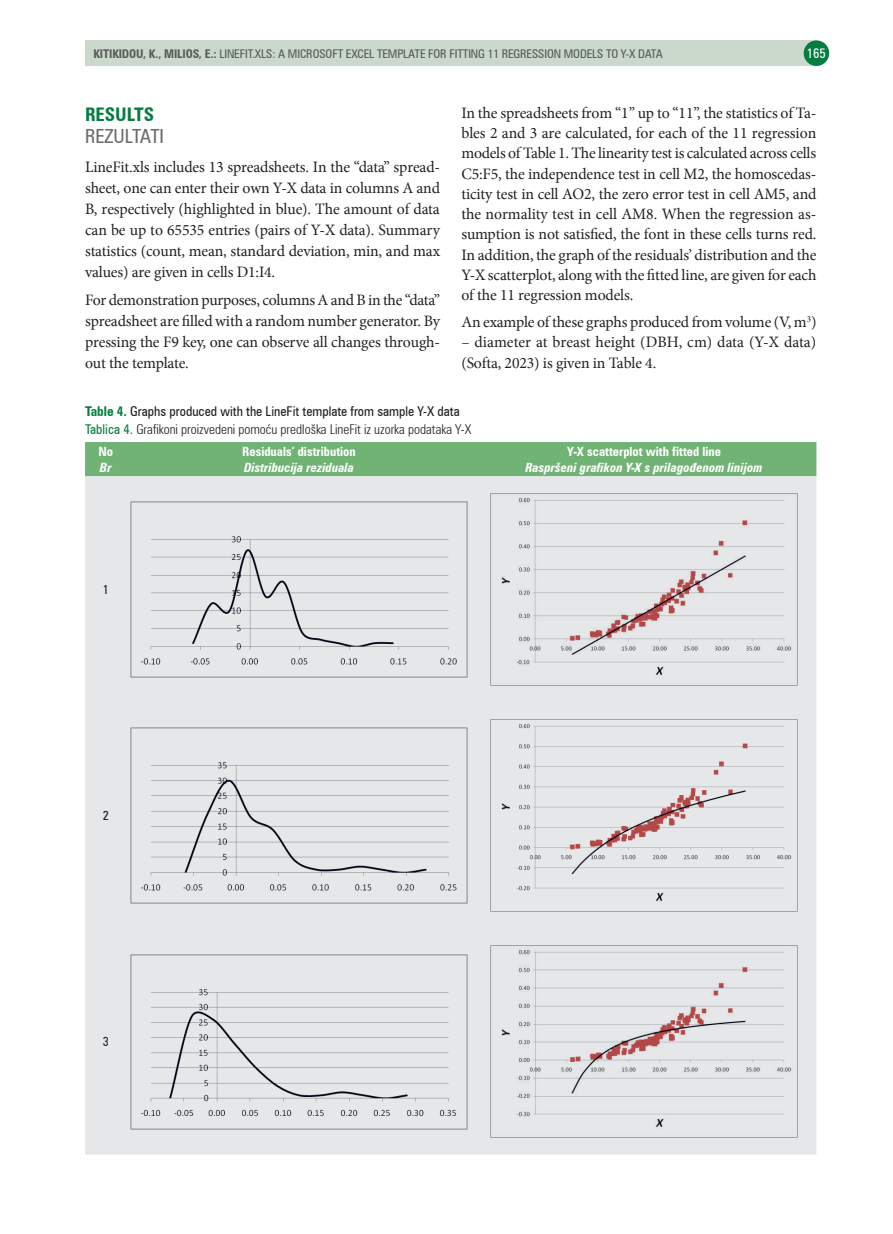
<style>
.page{position:relative;width:893px;height:1234px;background:#fff}
.page>*{position:absolute;margin:0;border:0;box-sizing:border-box;transform-origin:0 0}
.t1{font:condensed 19.5px "Zurich BT";color:#6c6d70}
.t2{font:700 condensed 18.75px "Zurich BT";color:#057d41}
.t3{font:15.75px/20.2px "Minion Pro";letter-spacing:-.01em;color:#231f20;text-align:justify}
.t4{font:300 condensed 13.5px/17.1px "Zurich BT";color:#231f20}
.t5{font:condensed 13.5px "Zurich BT";color:#fff}
.t6{font:italic 700 condensed 12.75px "Zurich BT";color:#fff}
.t7{font:700 condensed 12.75px "Zurich BT";color:#fff}
.t8{font:condensed 12.75px "Zurich BT";color:#231f20}
.t9{font:condensed 12px "Zurich BT";letter-spacing:-.01em;color:#57585a}
.s1{font-weight:700}
.s2{font-weight:700;color:#057d41}
.s3{font-weight:400}
.s4{font-weight:400;color:#057d41}
</style>
<div class="page">
<div style="left:85px;top:40px;width:731px;height:26px;background:#cad9cb"></div>
<div style="left:804px;top:40px;width:25px;height:26px;background:#057d41;border-radius:50%"></div>
<div style="left:85px;top:442px;width:731px;height:34px;background:#71b374"></div>
<div style="left:85px;top:476px;width:731px;height:678px;background:#e6e7e9"></div>
<img style="left:130px;top:501px;width:338px;height:176px">
<img style="left:491px;top:493px;width:306px;height:192px">
<img style="left:130px;top:727px;width:338px;height:176px">
<img style="left:491px;top:719px;width:306px;height:192px">
<img style="left:130px;top:954px;width:338px;height:175px">
<img style="left:490px;top:945px;width:308px;height:192px">
<p class="t9" style="left:94px;top:46px;width:571px"><span class="s1">KITIKIDOU, K., MILIOS, E.:</span> LINEFIT.XLS: A MICROSOFT EXCEL TEMPLATE FOR FITTING 11 REGRESSION MODELS TO Y-X DATA</p>
<p class="t5" style="left:807px;top:45px;width:21px">165</p>
<p class="t3" style="left:461px;top:103px;width:357px">In the spreadsheets from “1” up to “11”, the statistics of Ta&shy;bles 2 and 3 are calculated, for each of the 11 regression models of Table 1. The linearity test is calculated across cells C5:F5, the independence test in cell M2, the homoscedas&shy;ticity test in cell AO2, the zero error test in cell AM5, and the normality test in cell AM8. When the regression as&shy;sumption is not satisfied, the font in these cells turns red.<br>In addition, the graph of the residuals’ distribution and the Y-X scatterplot, along with the fitted line, are given for each of the 11 regression models.</p>
<p class="t3" style="left:461px;top:312px;width:357px">An example of these graphs produced from volume (V, m<sup>3</sup>)</p>
<p class="t3" style="left:461px;top:332px;width:356px">– diameter at breast height (DBH, cm) data (Y-X data) (Softa, 2023) is given in Table 4.</p>
<p class="t4" style="left:85px;top:403px;width:388px"><span class="s2">Table 4.</span> <span class="s3">Graphs produced with the LineFit template from sample Y-X data<br></span><span class="s4">Tablica 4.</span> Grafikoni proizvedeni pomoću predloška LineFit iz uzorka podataka Y-X</p>
<p class="t7" style="left:98px;top:443px;width:16px">No</p>
<p class="t6" style="left:100px;top:459px;width:13px">Br</p>
<p class="t2" style="left:85px;top:102px;width:71px">RESULTS</p>
<p class="t1" style="left:85px;top:124px;width:80px">REZULTATI</p>
<p class="t3" style="left:85px;top:157px;width:357px;line-height:21px">LineFit.xls includes 13 spreadsheets. In the “data” spread&shy;sheet, one can enter their own Y-X data in columns A and B, respectively (highlighted in blue). The amount of data can be up to 65535 entries (pairs of Y-X data). Summary statistics (count, mean, standard deviation, min, and max values) are given in cells D1:I4.</p>
<p class="t3" style="left:85px;top:289px;width:357px;line-height:21px">For demonstration purposes, columns A and B in the “data” spreadsheet are filled with a random number generator. By pressing the F9 key, one can observe all changes through&shy;out the template.</p>
<p class="t7" style="left:567px;top:443px;width:155px">Y-X scatterplot with fitted line</p>
<p class="t6" style="left:525px;top:459px;width:238px">Raspršeni grafikon Y-X s prilagođenom linijom</p>
<p class="t7" style="left:242px;top:443px;width:115px">Residuals’ distribution</p>
<p class="t6" style="left:244px;top:459px;width:112px">Distribucija reziduala</p>
<p class="t8" style="left:103px;top:582px;width:8px">1</p>
<p class="t8" style="left:103px;top:807px;width:8px">2</p>
<p class="t8" style="left:103px;top:1033px;width:8px">3</p>
</div>
